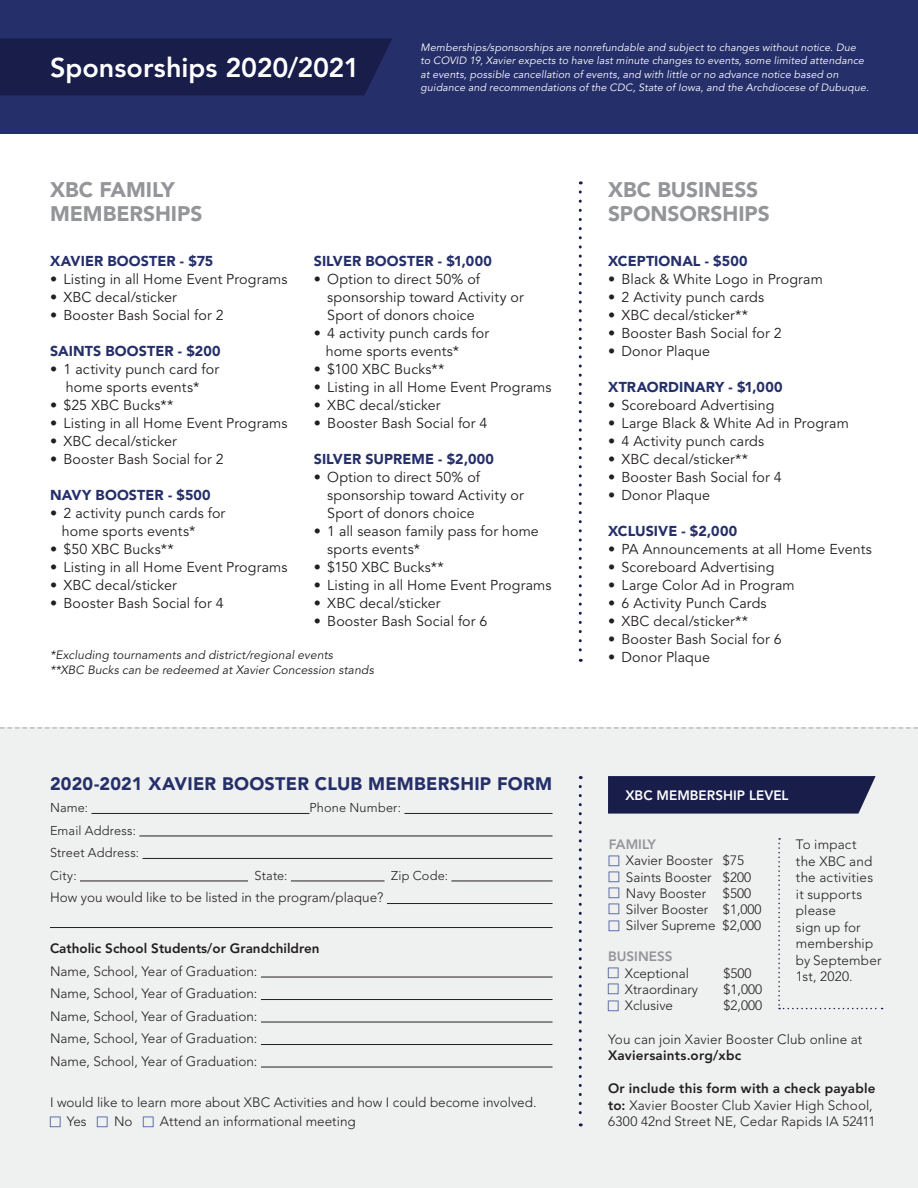
<style>
.page{position:relative;width:918px;height:1188px;background:#fff}
.page>*{position:absolute;margin:0;border:0;box-sizing:border-box;transform-origin:0 0}
.t1{font:800 27px "Avenir LT Std";color:#fff}
.t2{font:900 21px/24px "Avenir LT Std";letter-spacing:-.005em;color:#939598}
.t3{font:900 18px "Avenir LT Std";letter-spacing:.015em;color:#252f69}
.t4{font:14.25px/18px "Avenir LT Std";letter-spacing:.01em;color:#231f20}
.t5{font:900 14.25px "Avenir LT Std";letter-spacing:.005em;color:#252f6a}
.t6{font:300 13.5px/16.5px "Avenir LT Std";color:#231f20}
.t7{font:800 13.5px/16.5px "Avenir LT Std";color:#231f20}
.t8{font:800 13.5px "Avenir LT Std";color:#fff}
.t9{font:800 13.5px "Avenir LT Std";color:#939598}
.t10{font:300 12.75px "Avenir LT Std";letter-spacing:.015em;color:#231f20}
.t11{font:italic 12px "Avenir LT Std";letter-spacing:.015em;color:#231f20}
.t12{font:italic 10.5px/13.5px "Avenir LT Std";letter-spacing:.015em;color:#fff}
.s1{font-weight:800}
.s2{font-weight:300}
</style>
<div class="page">
<div style="left:0;top:0;width:918px;height:134px;background:#252f69"></div>
<div style="left:0;top:728px;width:918px;height:460px;background:#eff0f0"></div>
<svg style="left:0;top:727px;width:918px;height:2px"></svg>
<hr style="left:91px;top:813px;width:219px;height:1px;background:#231f20">
<hr style="left:404px;top:813px;width:149px;height:1px;background:#231f20">
<hr style="left:139px;top:836px;width:414px;height:1px;background:#231f20">
<hr style="left:143px;top:858px;width:410px;height:1px;background:#231f20">
<hr style="left:80px;top:881px;width:168px;height:1px;background:#231f20">
<hr style="left:291px;top:881px;width:94px;height:1px;background:#231f20">
<hr style="left:451px;top:881px;width:102px;height:1px;background:#231f20">
<hr style="left:387px;top:903px;width:166px;height:1px;background:#231f20">
<hr style="left:50px;top:927px;width:503px;height:1px;background:#231f20">
<hr style="left:261px;top:977px;width:292px;height:1px;background:#231f20">
<hr style="left:261px;top:999px;width:292px;height:1px;background:#231f20">
<hr style="left:261px;top:1022px;width:292px;height:1px;background:#231f20">
<hr style="left:261px;top:1044px;width:292px;height:1px;background:#231f20">
<hr style="left:261px;top:1067px;width:292px;height:1px;background:#231f20">
<svg style="left:608px;top:776px;width:268px;height:38px;background:#212651"></svg>
<div style="left:0;top:39px;width:392px;height:56px;background:#181d4a"></div>
<svg style="left:778px;top:838px;width:105px;height:171px"></svg>
<svg style="left:579px;top:786px;width:3px;height:340px"></svg>
<svg style="left:579px;top:192px;width:3px;height:470px"></svg>
<p class="t1" style="left:50px;top:52px;width:311px">Sponsorships 2020/2021</p>
<p class="t12" style="left:421px;top:41px;width:450px">Memberships/sponsorships are nonrefundable and subject to changes without notice. Due<br>to COVID 19, Xavier expects to have last minute changes to events, some limited attendance at events, possible cancellation of events, and with little or no advance notice based on guidance and recommendations of the CDC, State of Iowa, and the Archdiocese of Dubuque.</p>
<p class="t2" style="left:50px;top:178px;width:154px">XBC FAMILY<br>MEMBERSHIPS</p>
<p class="t2" style="left:608px;top:178px;width:163px">XBC BUSINESS<br>SPONSORSHIPS</p>
<p class="t5" style="left:50px;top:252px;width:165px">XAVIER BOOSTER - $75</p>
<p class="t4" style="left:50px;top:270px;width:239px">• Listing in all Home Event Programs</p>
<p class="t4" style="left:50px;top:288px;width:128px">• XBC decal/sticker</p>
<p class="t4" style="left:50px;top:306px;width:175px">• Booster Bash Social for 2</p>
<p class="t5" style="left:50px;top:342px;width:172px">SAINTS BOOSTER - $200</p>
<p class="t4" style="left:50px;top:360px;width:171px;text-align:center">• 1 activity punch card for home sports events*</p>
<p class="t4" style="left:50px;top:396px;width:125px">• $25 XBC Bucks**</p>
<p class="t4" style="left:50px;top:414px;width:239px">• Listing in all Home Event Programs</p>
<p class="t4" style="left:50px;top:432px;width:128px">• XBC decal/sticker</p>
<p class="t4" style="left:50px;top:450px;width:175px">• Booster Bash Social for 2</p>
<p class="t5" style="left:50px;top:486px;width:162px">NAVY BOOSTER - $500</p>
<p class="t4" style="left:62px;top:504px;width:165px;text-indent:-12px">• 2 activity punch cards for home sports events*</p>
<p class="t4" style="left:50px;top:540px;width:125px">• $50 XBC Bucks**</p>
<p class="t4" style="left:50px;top:558px;width:239px">• Listing in all Home Event Programs</p>
<p class="t4" style="left:50px;top:576px;width:128px">• XBC decal/sticker</p>
<p class="t4" style="left:50px;top:594px;width:175px">• Booster Bash Social for 4</p>
<p class="t5" style="left:314px;top:252px;width:180px">SILVER BOOSTER - $1,000</p>
<p class="t4" style="left:327px;top:270px;width:198px;text-indent:-13px">• Option to direct 50% of sponsorship toward Activity or<br>Sport of donors choice</p>
<p class="t4" style="left:326px;top:324px;width:165px;text-indent:-12px">• 4 activity punch cards for home sports events*</p>
<p class="t4" style="left:314px;top:360px;width:132px">• $100 XBC Bucks**</p>
<p class="t4" style="left:314px;top:378px;width:239px">• Listing in all Home Event Programs</p>
<p class="t4" style="left:314px;top:396px;width:128px">• XBC decal/sticker</p>
<p class="t4" style="left:314px;top:414px;width:175px">• Booster Bash Social for 4</p>
<p class="t5" style="left:314px;top:450px;width:182px">SILVER SUPREME - $2,000</p>
<p class="t4" style="left:327px;top:468px;width:198px;text-indent:-13px">• Option to direct 50% of sponsorship toward Activity or<br>Sport of donors choice</p>
<p class="t4" style="left:327px;top:522px;width:213px;text-indent:-13px">• 1 all season family pass for home sports events*</p>
<p class="t4" style="left:314px;top:558px;width:132px">• $150 XBC Bucks**</p>
<p class="t4" style="left:314px;top:576px;width:239px">• Listing in all Home Event Programs</p>
<p class="t4" style="left:314px;top:594px;width:128px">• XBC decal/sticker</p>
<p class="t4" style="left:314px;top:612px;width:175px">• Booster Bash Social for 6</p>
<p class="t11" style="left:50px;top:648px;width:285px">*Excluding tournaments and district/regional events</p>
<p class="t11" style="left:50px;top:663px;width:325px">**XBC Bucks can be redeemed at Xavier Concession stands</p>
<p class="t3" style="left:50px;top:773px;width:504px">2020-2021 XAVIER BOOSTER CLUB MEMBERSHIP FORM</p>
<p class="t10" style="left:50px;top:800px;width:40px">Name:</p>
<p class="t10" style="left:310px;top:800px;width:93px">Phone Number:</p>
<p class="t10" style="left:50px;top:823px;width:88px">Email Address:</p>
<p class="t10" style="left:50px;top:845px;width:91px">Street Address:</p>
<p class="t10" style="left:50px;top:868px;width:28px">City:</p>
<p class="t10" style="left:255px;top:868px;width:34px">State:</p>
<p class="t10" style="left:391px;top:868px;width:58px">Zip Code:</p>
<p class="t6" style="left:50px;top:889px;width:335px">How you would like to be listed in the program/plaque?</p>
<p class="t7" style="left:50px;top:940px;width:271px">Catholic School Students/or Grandchildren</p>
<p class="t6" style="left:50px;top:963px;width:209px">Name, School, Year of Graduation:</p>
<p class="t6" style="left:50px;top:985px;width:209px">Name, School, Year of Graduation:</p>
<p class="t6" style="left:50px;top:1008px;width:209px">Name, School, Year of Graduation:</p>
<p class="t6" style="left:50px;top:1030px;width:209px">Name, School, Year of Graduation:</p>
<p class="t6" style="left:50px;top:1053px;width:209px">Name, School, Year of Graduation:</p>
<p class="t6" style="left:50px;top:1094px;width:488px">I would like to learn more about XBC Activities and how I could become involved.</p>
<p class="t6" style="left:67px;top:1114px;width:21px">Yes</p>
<p class="t6" style="left:114px;top:1114px;width:20px">No</p>
<p class="t6" style="left:160px;top:1114px;width:197px">Attend an informational meeting</p>
<p class="t5" style="left:608px;top:252px;width:141px">XCEPTIONAL - $500</p>
<p class="t4" style="left:608px;top:270px;width:216px">• Black &amp; White Logo in Program</p>
<p class="t4" style="left:608px;top:288px;width:158px">• 2 Activity punch cards</p>
<p class="t4" style="left:608px;top:306px;width:141px">• XBC decal/sticker**</p>
<p class="t4" style="left:608px;top:324px;width:175px">• Booster Bash Social for 2</p>
<p class="t4" style="left:608px;top:342px;width:104px">• Donor Plaque</p>
<p class="t5" style="left:608px;top:378px;width:176px">XTRAORDINARY - $1,000</p>
<p class="t4" style="left:608px;top:396px;width:168px">• Scoreboard Advertising</p>
<p class="t4" style="left:608px;top:414px;width:242px">• Large Black &amp; White Ad in Program</p>
<p class="t4" style="left:608px;top:432px;width:158px">• 4 Activity punch cards</p>
<p class="t4" style="left:608px;top:450px;width:141px">• XBC decal/sticker**</p>
<p class="t4" style="left:608px;top:468px;width:175px">• Booster Bash Social for 4</p>
<p class="t4" style="left:608px;top:486px;width:104px">• Donor Plaque</p>
<p class="t5" style="left:608px;top:522px;width:131px">XCLUSIVE - $2,000</p>
<p class="t4" style="left:608px;top:540px;width:265px">• PA Announcements at all Home Events</p>
<p class="t4" style="left:608px;top:558px;width:168px">• Scoreboard Advertising</p>
<p class="t4" style="left:608px;top:576px;width:188px">• Large Color Ad in Program</p>
<p class="t4" style="left:608px;top:594px;width:160px">• 6 Activity Punch Cards</p>
<p class="t4" style="left:608px;top:612px;width:141px">• XBC decal/sticker**</p>
<p class="t4" style="left:608px;top:630px;width:175px">• Booster Bash Social for 6</p>
<p class="t4" style="left:608px;top:648px;width:104px">• Donor Plaque</p>
<p class="t8" style="left:625px;top:787px;width:165px">XBC MEMBERSHIP LEVEL</p>
<p class="t9" style="left:609px;top:836px;width:49px">FAMILY</p>
<p class="t6" style="left:626px;top:852px;width:120px">Xavier Booster $75</p>
<p class="t6" style="left:626px;top:869px;width:127px">Saints Booster $200</p>
<p class="t6" style="left:626px;top:885px;width:127px">Navy Booster $500</p>
<p class="t6" style="left:626px;top:901px;width:137px">Silver Booster $1,000</p>
<p class="t6" style="left:626px;top:917px;width:137px">Silver Supreme $2,000</p>
<p class="t9" style="left:608px;top:949px;width:66px">BUSINESS</p>
<p class="t6" style="left:625px;top:965px;width:66px">Xceptional</p>
<p class="t6" style="left:724px;top:965px;width:30px">$500</p>
<p class="t6" style="left:625px;top:981px;width:75px">Xtraordinary</p>
<p class="t6" style="left:724px;top:981px;width:40px">$1,000</p>
<p class="t6" style="left:625px;top:997px;width:50px">Xclusive</p>
<p class="t6" style="left:724px;top:997px;width:40px">$2,000</p>
<p class="t6" style="left:608px;top:1031px;width:256px">You can join Xavier Booster Club online at<br><span class="s1">Xaviersaints.org/xbc</span></p>
<p class="t7" style="left:608px;top:1081px;width:269px">Or include this form with a check payable to: <span class="s2">Xavier Booster Club Xavier High School,</span></p>
<p class="t6" style="left:608px;top:1114px;width:269px">6300 42nd Street NE, Cedar Rapids IA 52411</p>
<p class="t6" style="left:796px;top:836px;width:79px">To impact the XBC and the activities it supports please<br>sign up for membership</p>
<p class="t6" style="left:796px;top:952px;width:87px">by September<br>1st, 2020.</p>
</div>
